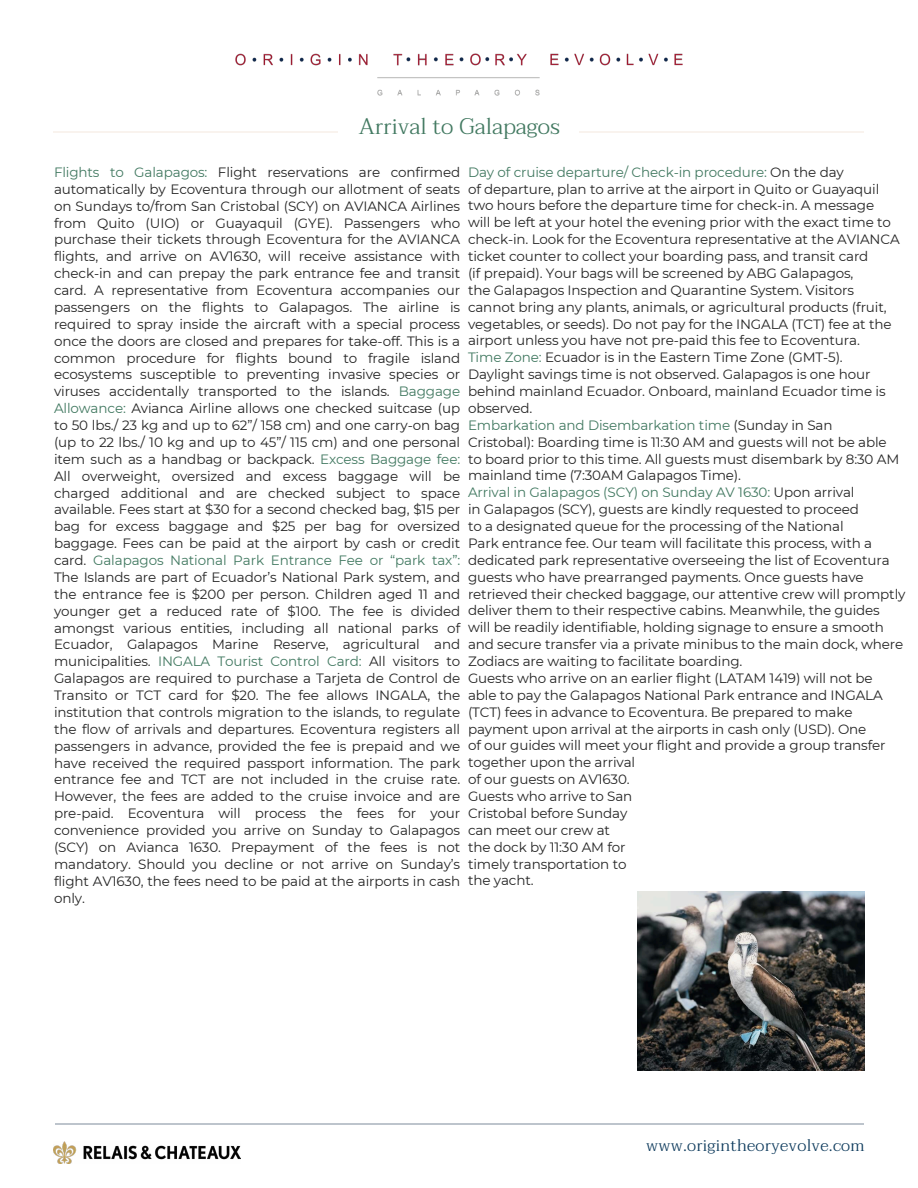
<style>
.page{position:relative;width:918px;height:1188px;background:#fff}
.page>*{position:absolute;margin:0;border:0;box-sizing:border-box;transform-origin:0 0}
.t1{font:300 22.5px "Taviraj";color:#427961}
.t2{font:300 16.5px "Taviraj";letter-spacing:.015em;color:#0d3a5c}
.t3{font:13.5px/16.8px "Montserrat";letter-spacing:-.01em;color:#242424;text-align:justify}
.s1{color:#427961}
</style>
<div class="page">
<img style="left:54px;top:1142px;width:187px;height:21px">
<img style="left:235px;top:53px;width:448px;height:43px">
<img style="left:638px;top:891px;width:227px;height:180px">
<hr style="left:54px;top:131px;width:284px;height:2px;background:#f9f3ee">
<hr style="left:55px;top:1123px;width:808px;height:2px;background:#bdc4cc">
<hr style="left:580px;top:131px;width:284px;height:2px;background:#f9f3ee">
<p class="t1" style="left:359px;top:113px;width:202px">Arrival to Galapagos</p>
<h1 class="t3" style="left:54px;top:164px;width:408px"><span class="s1">Flights to Galapagos:</span> Flight reservations are confirmed automatically by Ecoventura through our allotment of seats on Sundays to/from San Cristobal (SCY) on AVIANCA Airlines from Quito (UIO) or Guayaquil (GYE). Passengers who purchase their tickets through Ecoventura for the AVIANCA flights, and arrive on AV1630, will receive assistance with check-in and can prepay the park entrance fee and transit card. A representative from Ecoventura accompanies our passengers on the flights to Galapagos. The airline is required to spray inside the aircraft with a special process once the doors are closed and prepares for take-off. This is a common procedure for flights bound to fragile island ecosystems susceptible to preventing invasive species or viruses accidentally transported to the islands. <span class="s1">Baggage Allowance:</span> Avianca Airline allows one checked suitcase (up to 50 lbs./ 23 kg and up to 62”/ 158 cm) and one carry-on bag (up to 22 lbs./ 10 kg and up to 45”/ 115 cm) and one personal item such as a handbag or backpack. <span class="s1">Excess Baggage fee:<br></span>All overweight, oversized and excess baggage will be charged additional and are checked subject to space available. Fees start at $30 for a second checked bag, $15 per bag for excess baggage and $25 per bag for oversized baggage. Fees can be paid at the airport by cash or credit card. <span class="s1">Galapagos National Park Entrance Fee or “park tax”:<br></span>The Islands are part of Ecuador’s National Park system, and the entrance fee is $200 per person. Children aged 11 and younger get a reduced rate of $100. The fee is divided amongst various entities, including all national parks of Ecuador, Galapagos Marine Reserve, agricultural and municipalities. <span class="s1">INGALA Tourist Control Card:</span> All visitors to Galapagos are required to purchase a Tarjeta de Control de Transito or TCT card for $20. The fee allows INGALA, the institution that controls migration to the islands, to regulate the flow of arrivals and departures. Ecoventura registers all passengers in advance, provided the fee is prepaid and we have received the required passport information. The park entrance fee and TCT are not included in the cruise rate.<br>However, the fees are added to the cruise invoice and are pre-paid. Ecoventura will process the fees for your convenience provided you arrive on Sunday to Galapagos (SCY) on Avianca 1630. Prepayment of the fees is not mandatory. Should you decline or not arrive on Sunday’s flight AV1630, the fees need to be paid at the airports in cash only.</h1>
<p class="t3" style="left:468px;top:164px;width:439px;text-align:left"><span class="s1">Day of cruise departure/ Check-in procedure:</span> On the day<br>of departure, plan to arrive at the airport in Quito or Guayaquil two hours before the departure time for check-in. A message<br>will be left at your hotel the evening prior with the exact time to check-in. Look for the Ecoventura representative at the AVIANCA ticket counter to collect your boarding pass, and transit card<br>(if prepaid). Your bags will be screened by ABG Galapagos,<br>the Galapagos Inspection and Quarantine System. Visitors<br>cannot bring any plants, animals, or agricultural products (fruit, vegetables, or seeds). Do not pay for the INGALA (TCT) fee at the airport unless you have not pre-paid this fee to Ecoventura.<br><span class="s1">Time Zone:</span> Ecuador is in the Eastern Time Zone (GMT-5).<br>Daylight savings time is not observed. Galapagos is one hour behind mainland Ecuador. Onboard, mainland Ecuador time is observed.<br><span class="s1">Embarkation and Disembarkation time</span> (Sunday in San<br>Cristobal): Boarding time is 11:30 AM and guests will not be able<br>to board prior to this time. All guests must disembark by 8:30 AM mainland time (7:30AM Galapagos Time).<br><span class="s1">Arrival in Galapagos (SCY) on Sunday AV 1630:</span> Upon arrival<br>in Galapagos (SCY), guests are kindly requested to proceed<br>to a designated queue for the processing of the National<br>Park entrance fee. Our team will facilitate this process, with a dedicated park representative overseeing the list of Ecoventura guests who have prearranged payments. Once guests have retrieved their checked baggage, our attentive crew will promptly deliver them to their respective cabins. Meanwhile, the guides will be readily identifiable, holding signage to ensure a smooth and secure transfer via a private minibus to the main dock, where Zodiacs are waiting to facilitate boarding.<br>Guests who arrive on an earlier flight (LATAM 1419) will not be<br>able to pay the Galapagos National Park entrance and INGALA (TCT) fees in advance to Ecoventura. Be prepared to make payment upon arrival at the airports in cash only (USD). One<br>of our guides will meet your flight and provide a group transfer together upon the arrival<br>of our guests on AV1630.<br>Guests who arrive to San<br>Cristobal before Sunday<br>can meet our crew at<br>the dock by 11:30 AM for<br>timely transportation to<br>the yacht.</p>
<p class="t2" style="left:646px;top:1136px;width:220px">www.origintheoryevolve.com</p>
</div>
